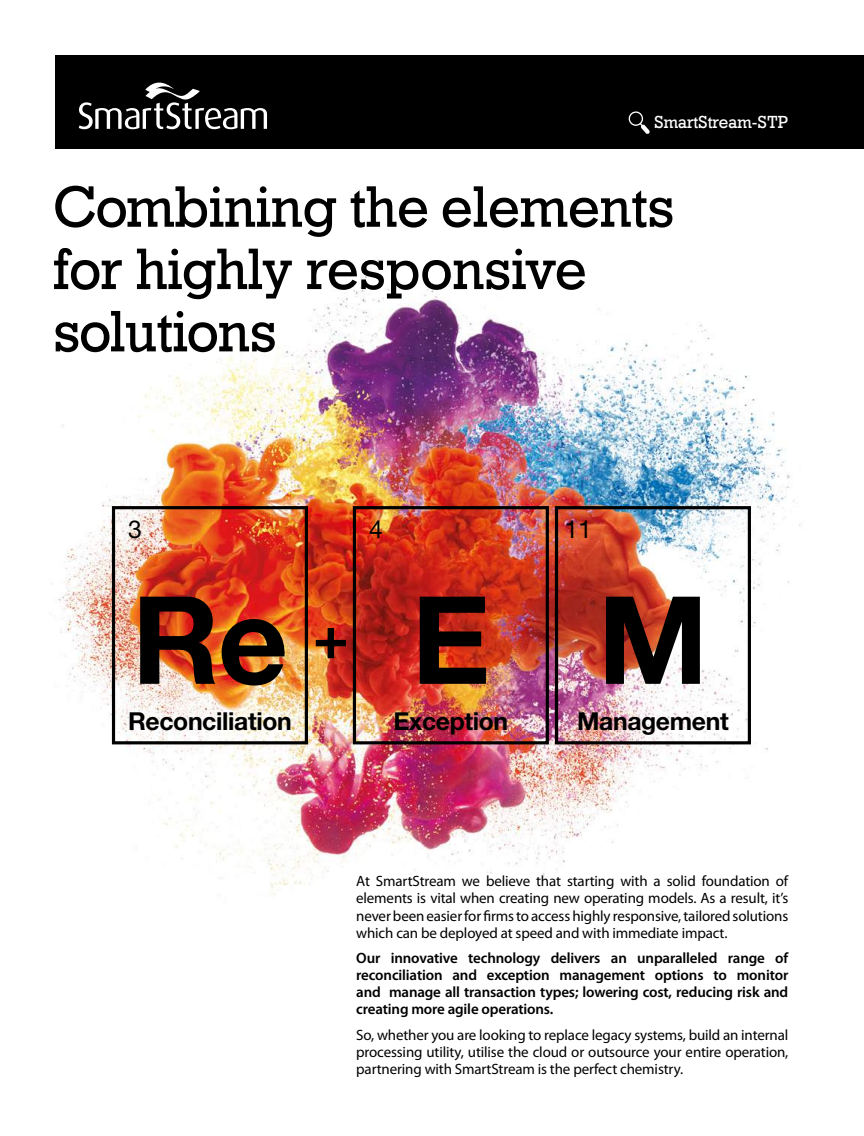
<style>
.page{position:relative;width:864px;height:1136px;background:#fff}
.page>*{position:absolute;margin:0;border:0;box-sizing:border-box;transform-origin:0 0}
.t1{font:700 121.95px "Helvetica Neue";color:#000}
.t2{font:700 59.7px "Helvetica Neue";color:#000}
.t3{font:58.2px/62.2px "Geometric Slab 712 BT Medium A";color:#000}
.t4{font:700 24.75px "Helvetica Neue";letter-spacing:-.015em;color:#000}
.t5{font:24.75px "Helvetica Neue";color:#000}
.t6{font:17.4px "Geometric Slab 712 BT Medium A";color:#fff}
.t7{font:15px/17.1px "Myriad Pro";letter-spacing:-.01em;color:#000;text-align:justify}
.t8{font:600 15px/17.1px "Myriad Pro";letter-spacing:-.01em;color:#000;text-align:justify}
</style>
<div class="page">
<img style="left:51px;top:260px;width:750px;height:636px">
<div style="left:55px;top:55px;width:808px;height:93px;background:#000"></div>
<svg style="left:79px;top:83px;width:188px;height:46px"></svg>
<svg style="left:628px;top:111px;width:21px;height:23px"></svg>
<div style="left:112px;top:506px;width:196px;height:238px;border:3px solid #000"></div>
<div style="left:353px;top:506px;width:195px;height:238px;border:3px solid #000"></div>
<div style="left:554px;top:506px;width:196px;height:238px;border:3px solid #000"></div>
<p class="t6" style="left:654px;top:111px;width:136px">SmartStream-STP</p>
<h3 class="t3" style="left:53px;top:174px;width:622px">Combining the elements for highly responsive solutions</h3>
<h3 class="t5" style="left:128px;top:514px;width:15px">3</h3>
<h1 class="t1" style="left:132px;top:564px;width:158px">Re</h1>
<h3 class="t4" style="left:128px;top:706px;width:165px">Reconciliation</h3>
<h2 class="t2" style="left:313px;top:600px;width:37px">+</h2>
<h3 class="t5" style="left:369px;top:514px;width:15px">4</h3>
<h1 class="t1" style="left:411px;top:564px;width:81px">E</h1>
<h3 class="t4" style="left:393px;top:706px;width:116px">Exception</h3>
<h3 class="t5" style="left:564px;top:514px;width:29px">11</h3>
<h1 class="t1" style="left:597px;top:565px;width:112px">M</h1>
<h3 class="t4" style="left:577px;top:706px;width:153px">Management</h3>
<p class="t7" style="left:356px;top:872px;width:433px">At SmartStream we believe that starting with a solid foundation of elements is vital when creating new operating models. As a result, it’s never been easier for firms to access highly responsive, tailored solutions which can be deployed at speed and with immediate impact.</p>
<p class="t8" style="left:356px;top:948px;width:433px">Our innovative technology delivers an unparalleled range of reconciliation and exception management options to monitor and manage all transaction types; lowering cost, reducing risk and creating more agile operations.</p>
<p class="t7" style="left:356px;top:1025px;width:433px">So, whether you are looking to replace legacy systems, build an internal processing utility, utilise the cloud or outsource your entire operation, partnering with SmartStream is the perfect chemistry.</p>
</div>
